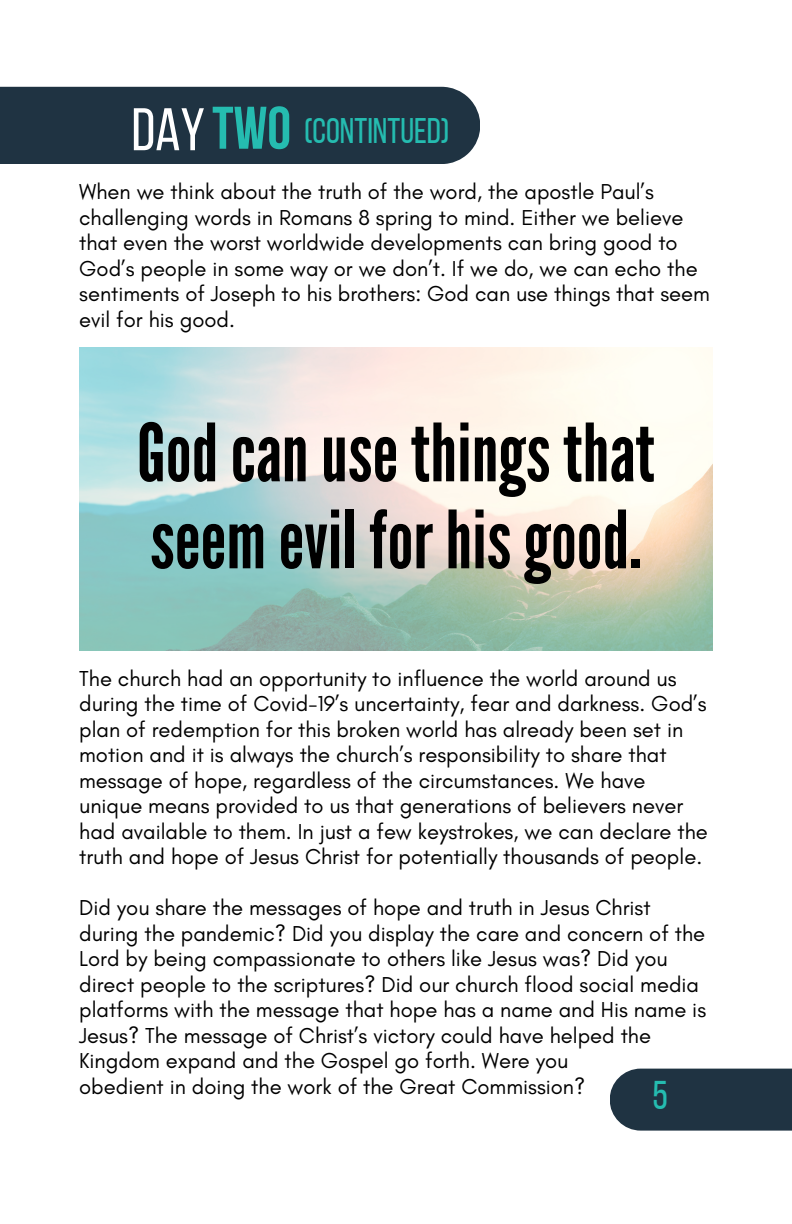
<style>
.page{position:relative;width:792px;height:1224px;background:#fff}
.page>*{position:absolute;margin:0;border:0;box-sizing:border-box;transform-origin:0 0}
.t1{font:80px/87px "League Gothic";color:#000}
.t2{font:60px "Bebas Neue";color:#fff}
.t3{font:40px "Bebas Neue";color:#25bcb0}
.t4{font:35.6px "Bebas Neue";color:#25bcb0}
.t5{font:22px/25.4px "Glacial Indifference";color:#000}
.s1{font-weight:700;color:#25bcb0}
</style>
<div class="page">
<div style="left:0;top:87px;width:480px;height:77px;background:#1f3342"></div>
<div style="left:610px;top:1069px;width:182px;height:62px;background:#1f3342"></div>
<img style="left:79px;top:348px;width:633px;height:303px">
<p class="t2" style="left:131px;top:105px;width:161px">DAY <span class="s1">TWO</span></p>
<h1 class="t4" style="left:304px;top:116px;width:147px">(CONTINTUED)</h1>
<p class="t5" style="left:79px;top:179px;width:632px">When we think about the truth of the word, the apostle Paul’s challenging words in Romans 8 spring to mind. Either we believe that even the worst worldwide developments can bring good to God’s people in some way or we don’t. If we do, we can echo the sentiments of Joseph to his brothers: God can use things that seem evil for his good.</p>
<p class="t1" style="left:137px;top:411px;width:519px">Godcanusethingsthat seem evil forhisgood.</p>
<h4 class="t5" style="left:79px;top:665px;width:630px">The church had an opportunity to influence the world around us during the time of Covid-19’s uncertainty, fear and darkness. God’s plan of redemption for this broken world has already been set in motion and it is always the church’s responsibility to share that message of hope, regardless of the circumstances. We have unique means provided to us that generations of believers never had available to them. In just a few keystrokes, we can declare the truth and hope of Jesus Christ for potentially thousands of people.</h4>
<h2 class="t5" style="left:79px;top:895px;width:628px">Did you share the messages of hope and truth in Jesus Christ during the pandemic? Did you display the care and concern of the Lord by being compassionate to others like Jesus was? Did you direct people to the scriptures? Did our church flood social media platforms with the message that hope has a name and His name is Jesus? The message of Christ’s victory could have helped the Kingdom expand and the Gospel go forth. Were you</h2>
<h3 class="t5" style="left:79px;top:1073px;width:508px">obedient in doing the work of the Great Commission?</h3>
<p class="t3" style="left:652px;top:1079px;width:17px">5</p>
</div>
